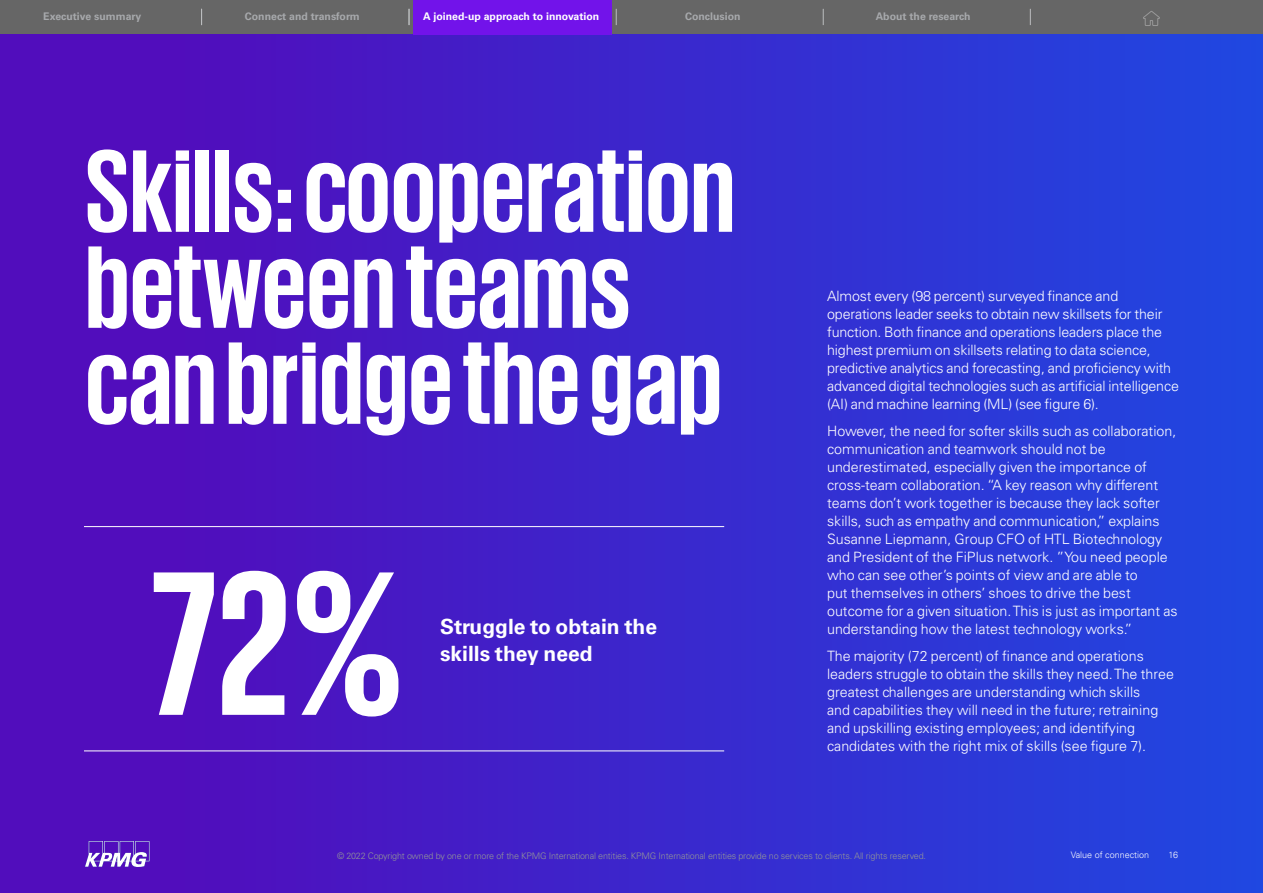
<style>
.page{position:relative;width:1263px;height:893px;background:#fff}
.page>*{position:absolute;margin:0;border:0;box-sizing:border-box;transform-origin:0 0}
.t1{font:700 210px "KPMG";color:#fff}
.t2{font:700 120px/96px "KPMG";color:#fff}
.t3{font:700 21px/27px "Univers LT Std";color:#fff}
.t4{font:300 14.25px/18px "Univers LT Std";color:#fff}
.t5{font:700 10.5px "Univers LT Std";color:#a7a9ac}
.t6{font:700 10.5px "Univers LT Std";color:#fff}
.t7{font:300 9px "Univers LT Std";letter-spacing:-.02em;color:#939598}
.t8{font:300 9px "Univers LT Std";color:#fff}
</style>
<div class="page">
<div style="left:0;top:0;width:1263px;height:893px;background:linear-gradient(to right,#5706b8,#2047e1)"></div>
<hr style="left:84px;top:526px;width:640px;height:1px;background:#fff">
<hr style="left:84px;top:750px;width:640px;height:1px;background:#fff">
<div style="left:0;top:0;width:1263px;height:34px;background:#666"></div>
<svg style="left:616px;top:9px;width:1px;height:16px"></svg>
<svg style="left:823px;top:9px;width:1px;height:16px"></svg>
<svg style="left:1030px;top:9px;width:1px;height:16px"></svg>
<svg style="left:1143px;top:11px;width:16px;height:15px"></svg>
<svg style="left:85px;top:841px;width:64px;height:26px"></svg>
<svg style="left:201px;top:9px;width:1px;height:16px"></svg>
<svg style="left:409px;top:9px;width:1px;height:16px"></svg>
<div style="left:413px;top:0;width:199px;height:34px;background:#7213ea"></div>
<p class="t5" style="left:43px;top:11px;width:100px">Executive summary</p>
<p class="t5" style="left:245px;top:11px;width:116px">Connect and transform</p>
<p class="t5" style="left:685px;top:11px;width:57px">Conclusion</p>
<p class="t5" style="left:876px;top:11px;width:96px">About the research</p>
<p class="t6" style="left:423px;top:11px;width:178px">A joined-up approach to innovation</p>
<h2 class="t2" style="left:85px;top:140px;width:652px">Skills: cooperation between teams can bridge the gap</h2>
<h1 class="t1" style="left:151px;top:538px;width:255px">72%</h1>
<h3 class="t3" style="left:440px;top:613px;width:218px">Struggle to obtain the skills they need</h3>
<p class="t4" style="left:827px;top:287px;width:353px">Almost every (98 percent) surveyed finance and operations leader seeks to obtain new skillsets for their function. Both finance and operations leaders place the highest premium on skillsets relating to data science, predictive analytics and forecasting, and proficiency with advanced digital technologies such as artificial intelligence (AI) and machine learning (ML) (see figure 6).</p>
<p class="t4" style="left:827px;top:422px;width:352px">However, the need for softer skills such as collaboration, communication and teamwork should not be underestimated, especially given the importance of cross-team collaboration. “A key reason why different teams don’t work together is because they lack softer skills, such as empathy and communication,” explains Susanne Liepmann, Group CFO of HTL Biotechnology and President of the FiPlus network. ”You need people who can see other’s points of view and are able to<br>put themselves in others’ shoes to drive the best outcome for a given situation. This is just as important as understanding how the latest technology works.”</p>
<p class="t4" style="left:827px;top:647px;width:348px">The majority (72 percent) of finance and operations leaders struggle to obtain the skills they need. The three greatest challenges are understanding which skills<br>and capabilities they will need in the future; retraining and upskilling existing employees; and identifying candidates with the right mix of skills (see figure 7).</p>
<p class="t7" style="left:337px;top:850px;width:590px">© 2022 Copyright owned by one or more of the KPMG International entities. KPMG International entities provide no services to clients. All rights reserved.</p>
<p class="t8" style="left:1071px;top:849px;width:80px">Value of connection</p>
<p class="t8" style="left:1169px;top:849px;width:11px">16</p>
</div>
